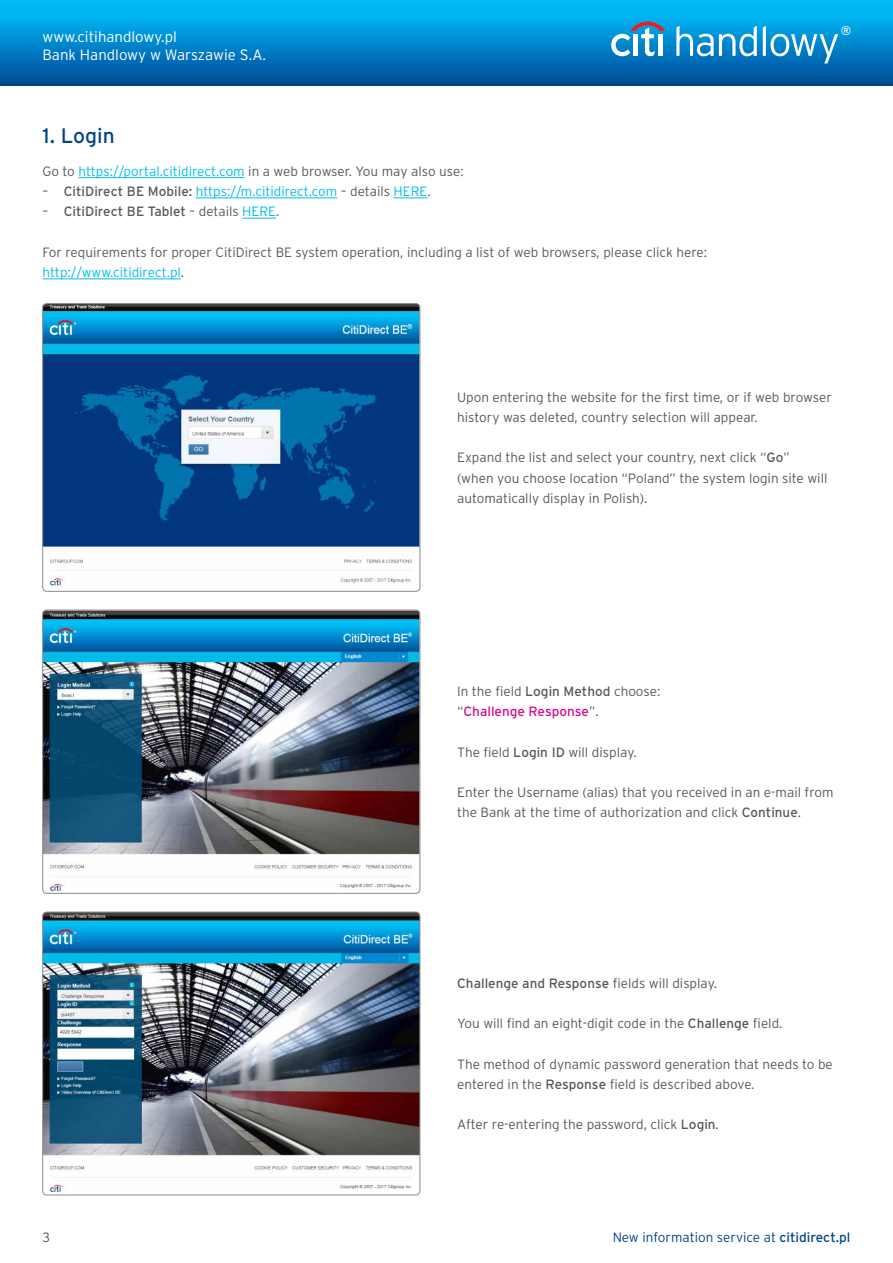
<style>
.page{position:relative;width:893px;height:1263px;background:#fff}
.page>*{position:absolute;margin:0;border:0;box-sizing:border-box;transform-origin:0 0}
.t1{font:21px "Interstate Pl";color:#004785}
.t2{font:300 15px/18px "Interstate Pl";color:#fff}
.t3{font:300 13.5px/20.2px "Interstate Pl";color:#58595b}
.t4{font:13.5px "Interstate Pl";color:#58595b}
.t5{font:300 13.5px "Interstate Pl";color:#00bdf2}
.t6{font:300 13.5px "Interstate Pl";color:#004785}
.t7{font:12.6px "Interstate Pl";color:#fff}
.s1{color:#00bdf2}
.s2{color:#58595b}
.s3{font-weight:400;color:#58595b}
.s4{font-weight:300}
.s5{font-weight:300;color:#00bdf2}
.s6{font-weight:400}
.s7{font-weight:400;color:#d40e8c}
</style>
<div class="page">
<div style="left:0;top:0;width:893px;height:85px;background:linear-gradient(to bottom,#00c7ff,#004b97)"></div>
<svg style="left:676px;top:26px;width:81px;height:30px"></svg>
<svg style="left:763px;top:26px;width:75px;height:37px"></svg>
<svg style="left:611px;top:22px;width:54px;height:34px"></svg>
<div style="left:658px;top:34px;width:5px;height:22px;background:#fff"></div>
<hr style="left:78px;top:177px;width:167px;height:1px;background:#00bdf2">
<hr style="left:196px;top:198px;width:141px;height:1px;background:#00bdf2">
<hr style="left:394px;top:198px;width:34px;height:1px;background:#00bdf2">
<hr style="left:242px;top:218px;width:34px;height:1px;background:#00bdf2">
<hr style="left:43px;top:279px;width:138px;height:1px;background:#00bdf2">
<img style="left:43px;top:303px;width:377px;height:288px">
<div style="left:43px;top:303px;width:377px;height:288px;border:1px solid #8a8c8e;border-radius:4px"></div>
<img style="left:43px;top:610px;width:377px;height:283px">
<div style="left:43px;top:610px;width:377px;height:283px;border:1px solid #8a8c8e;border-radius:4px"></div>
<img style="left:43px;top:912px;width:377px;height:283px">
<div style="left:43px;top:912px;width:377px;height:283px;border:1px solid #8a8c8e;border-radius:4px"></div>
<p class="t2" style="left:43px;top:28px;width:225px">www.citihandlowy.pl<br>Bank Handlowy w Warszawie S.A.</p>
<h1 class="t1" style="left:43px;top:124px;width:74px">1. Login</h1>
<p class="t3" style="left:43px;top:161px;width:423px">Go to <span class="s1">https://portal.citidirect.com</span> in a web browser. You may also use:</p>
<p class="t5" style="left:43px;top:184px;width:390px"><span class="s2">–</span> <span class="s3">CitiDirect BE Mobile:</span> https://m.citidirect.com <span class="s2">– details</span> HERE<span class="s2">.</span></p>
<p class="t4" style="left:43px;top:204px;width:238px"><span class="s4">–</span> CitiDirect BE Tablet <span class="s4">– details</span> <span class="s5">HERE</span><span class="s4">.</span></p>
<p class="t3" style="left:43px;top:242px;width:666px">For requirements for proper CitiDirect BE system operation, including a list of web browsers, please click here: <span class="s1">http://www.citidirect.pl</span>.</p>
<p class="t7" style="left:841px;top:24px;width:12px">®</p>
<p class="t3" style="left:457px;top:387px;width:376px">Upon entering the website for the first time, or if web browser history was deleted, country selection will appear.</p>
<p class="t3" style="left:457px;top:447px;width:372px">Expand the list and select your country, next click “<span class="s6">Go</span>” (when you choose location “Poland” the system login site will automatically display in Polish).</p>
<p class="t3" style="left:457px;top:681px;width:205px">In the field <span class="s6">Login Method</span> choose: “<span class="s7">Challenge Response</span>”.</p>
<p class="t3" style="left:457px;top:742px;width:181px">The field <span class="s6">Login ID</span> will display.</p>
<p class="t3" style="left:457px;top:782px;width:378px">Enter the Username (alias) that you received in an e-mail from the Bank at the time of authorization and click <span class="s6">Continue</span>.</p>
<p class="t4" style="left:457px;top:975px;width:261px">Challenge and Response <span class="s4">fields will display.</span></p>
<p class="t3" style="left:457px;top:1013px;width:327px">You will find an eight-digit code in the <span class="s6">Challenge</span> field.</p>
<p class="t3" style="left:457px;top:1053px;width:377px">The method of dynamic password generation that needs to be entered in the <span class="s6">Response</span> field is described above.</p>
<p class="t3" style="left:457px;top:1114px;width:263px">After re-entering the password, click <span class="s6">Login</span>.</p>
<p class="t3" style="left:43px;top:1227px;width:9px">3</p>
<p class="t6" style="left:613px;top:1229px;width:239px">New information service at <span class="s6">citidirect.pl</span></p>
</div>
